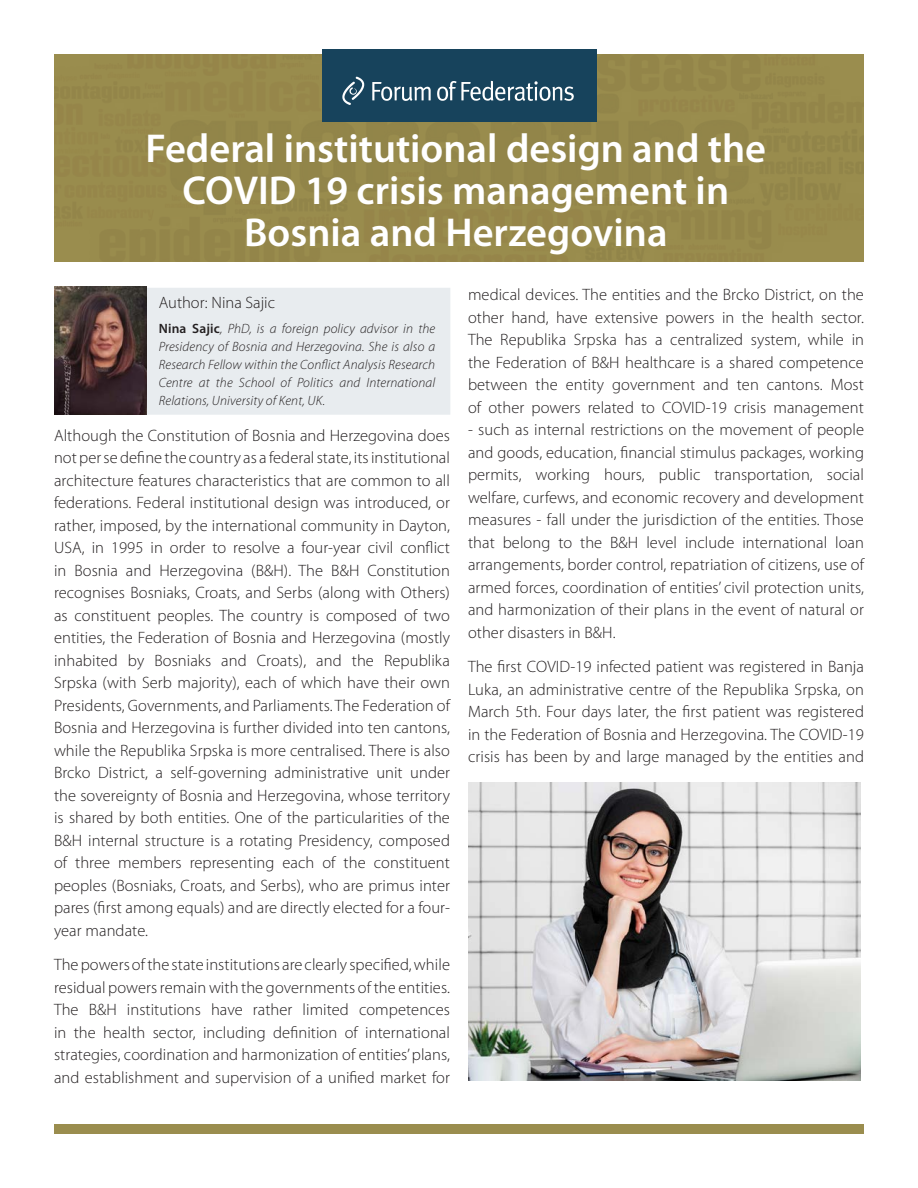
<style>
.page{position:relative;width:918px;height:1188px;background:#fff}
.page>*{position:absolute;margin:0;border:0;box-sizing:border-box;transform-origin:0 0}
.t1{font:600 40.5px/42px "Myriad Pro";color:#fff;text-align:center}
.t2{font:300 16.5px/22.5px "Myriad Pro";letter-spacing:.005em;color:#231f20;text-align:justify}
.t3{font:italic 300 13.5px/18px "Myriad Pro";letter-spacing:.01em;color:#231f20;text-align:justify}
.s1{font-weight:600;font-style:normal}
</style>
<div class="page">
<div style="left:54px;top:1124px;width:810px;height:10px;background:#9a8d4e"></div>
<div style="left:54px;top:54px;width:810px;height:207px;background:#97884b"></div>
<div style="left:322px;top:50px;width:274px;height:72px;background:#17435c"></div>
<img style="left:468px;top:783px;width:393px;height:298px">
<svg style="left:342px;top:77px;width:22px;height:28px"></svg>
<svg style="left:372px;top:82px;width:59px;height:19px"></svg>
<svg style="left:437px;top:81px;width:137px;height:20px"></svg>
<div style="left:146px;top:288px;width:304px;height:127px;background:#e8ecef"></div>
<img style="left:54px;top:286px;width:92px;height:129px">
<p class="t1" style="left:146px;top:127px;width:622px">Federal institutional design and the<br>COVID 19 crisis management in</p>
<p class="t1" style="left:244px;top:211px;width:425px">Bosnia and Herzegovina</p>
<p class="t2" style="left:159px;top:291px;width:118px">Author: Nina Sajic</p>
<p class="t3" style="left:159px;top:319px;width:278px"><span class="s1">Nina Sajic</span>, PhD, is a foreign policy advisor in the Presidency of Bosnia and Herzegovina. She is also a Research Fellow within the Conflict Analysis Research Centre at the School of Politics and International Relations, University of Kent, UK.</p>
<p class="t2" style="left:54px;top:424px;width:398px">Although the Constitution of Bosnia and Herzegovina does not per se define the country as a federal state, its institutional architecture features characteristics that are common to all federations. Federal institutional design was introduced, or rather, imposed, by the international community in Dayton, USA, in 1995 in order to resolve a four-year civil conflict in Bosnia and Herzegovina (B&amp;H). The B&amp;H Constitution recognises Bosniaks, Croats, and Serbs (along with Others) as constituent peoples. The country is composed of two entities, the Federation of Bosnia and Herzegovina (mostly inhabited by Bosniaks and Croats), and the Republika Srpska (with Serb majority), each of which have their own Presidents, Governments, and Parliaments. The Federation of Bosnia and Herzegovina is further divided into ten cantons, while the Republika Srpska is more centralised. There is also Brcko District, a self-governing administrative unit under the sovereignty of Bosnia and Herzegovina, whose territory is shared by both entities. One of the particularities of the B&amp;H internal structure is a rotating Presidency, composed of three members representing each of the constituent peoples (Bosniaks, Croats, and Serbs), who are primus inter pares (first among equals) and are directly elected for a four&shy;year mandate.</p>
<p class="t2" style="left:54px;top:953px;width:398px">The powers of the state institutions are clearly specified, while residual powers remain with the governments of the entities.<br>The B&amp;H institutions have rather limited competences in the health sector, including definition of international strategies, coordination and harmonization of entities’ plans, and establishment and supervision of a unified market for</p>
<p class="t2" style="left:468px;top:283px;width:398px">medical devices. The entities and the Brcko District, on the other hand, have extensive powers in the health sector.<br>The Republika Srpska has a centralized system, while in the Federation of B&amp;H healthcare is a shared competence between the entity government and ten cantons. Most of other powers related to COVID-19 crisis management</p>
<p class="t2" style="left:468px;top:418px;width:398px">- such as internal restrictions on the movement of people and goods, education, financial stimulus packages, working permits, working hours, public transportation, social welfare, curfews, and economic recovery and development measures - fall under the jurisdiction of the entities. Those that belong to the B&amp;H level include international loan arrangements, border control, repatriation of citizens, use of armed forces, coordination of entities’ civil protection units, and harmonization of their plans in the event of natural or other disasters in B&amp;H.</p>
<p class="t2" style="left:468px;top:655px;width:398px">The first COVID-19 infected patient was registered in Banja Luka, an administrative centre of the Republika Srpska, on March 5th. Four days later, the first patient was registered in the Federation of Bosnia and Herzegovina. The COVID-19 crisis has been by and large managed by the entities and</p>
</div>
